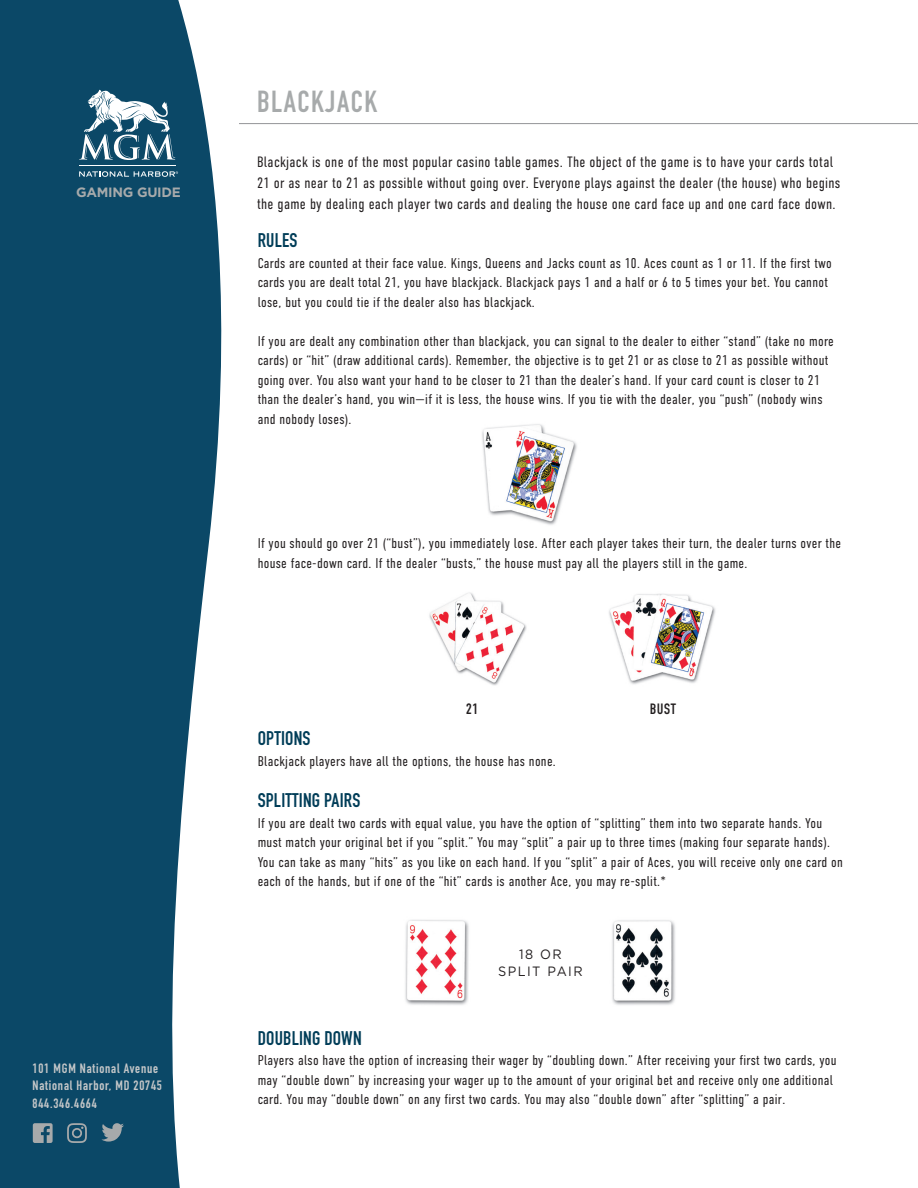
<style>
.page{position:relative;width:918px;height:1188px;background:#fff}
.page>*{position:absolute;margin:0;border:0;box-sizing:border-box;transform-origin:0 0}
.t1{font:700 30px "DIN Condensed";letter-spacing:.05em;color:#a7aaab}
.t2{font:700 19.5px "DIN Condensed";letter-spacing:.01em;color:#013d58}
.body_copy{font:300 15px/21px "DIN Condensed";letter-spacing:.02em;color:#231f20}
.body_copy-2{font:15px "DIN Condensed";letter-spacing:.02em;color:#231f20}
.body_copy-3{font:300 14.1px/19.5px "DIN Condensed";letter-spacing:.02em;color:#231f20}
.t3{font:13.5px/16.5px "Gotham";letter-spacing:.115em;color:#231f20;text-align:center;scale:.95 1}
.t4{font:700 13.5px "Gotham";letter-spacing:-.025em;color:#a7aaab}
.t5{font:700 13.35px/17.5px "DIN Condensed";letter-spacing:.06em;color:#c6c8c9}
</style>
<div class="page">
<svg style="left:0;top:0;width:222px;height:1188px;fill:#0b4867"></svg>
<hr style="left:79px;top:166px;width:96px;height:1px;background:#fff">
<svg style="left:79px;top:90px;width:96px;height:70px"></svg>
<svg style="left:79px;top:171px;width:99px;height:6px"></svg>
<svg style="left:33px;top:1123px;width:20px;height:20px"></svg>
<svg style="left:67px;top:1123px;width:20px;height:20px"></svg>
<svg style="left:101px;top:1123px;width:23px;height:19px"></svg>
<hr style="left:239px;top:123px;width:679px;height:1px;background:#939598">
<img style="left:482px;top:424px;width:95px;height:101px">
<img style="left:429px;top:592px;width:98px;height:94px">
<img style="left:609px;top:593px;width:107px;height:91px">
<img style="left:612px;top:920px;width:63px;height:85px">
<img style="left:405px;top:920px;width:64px;height:85px">
<p class="t4" style="left:76px;top:183px;width:106px">GAMING GUIDE</p>
<p class="t5" style="left:33px;top:1059px;width:131px">101 MGM National Avenue<br>National Harbor, MD 20745<br>844.346.4664</p>
<p class="t1" style="left:257px;top:82px;width:122px">BLACKJACK</p>
<p class="body_copy" style="left:257px;top:151px;width:585px">Blackjack is one of the most popular casino table games. The object of the game is to have your cards total<br>21 or as near to 21 as possible without going over. Everyone plays against the dealer (the house) who begins the game by dealing each player two cards and dealing the house one card face up and one card face down.</p>
<p class="t2" style="left:258px;top:227px;width:41px">RULES</p>
<p class="body_copy-3" style="left:258px;top:253px;width:576px">Cards are counted at their face value. Kings, Queens and Jacks count as 10. Aces count as 1 or 11. If the first two cards you are dealt total 21, you have blackjack. Blackjack pays 1 and a half or 6 to 5 times your bet. You cannot lose, but you could tie if the dealer also has blackjack.</p>
<p class="body_copy-3" style="left:258px;top:331px;width:578px">If you are dealt any combination other than blackjack, you can signal to the dealer to either “stand” (take no more cards) or “hit” (draw additional cards). Remember, the objective is to get 21 or as close to 21 as possible without going over. You also want your hand to be closer to 21 than the dealer’s hand. If your card count is closer to 21 than the dealer’s hand, you win—if it is less, the house wins. If you tie with the dealer, you “push” (nobody wins and nobody loses).</p>
<p class="body_copy-3" style="left:258px;top:534px;width:585px">If you should go over 21 (“bust”), you immediately lose. After each player takes their turn, the dealer turns over the house face-down card. If the dealer “busts,” the house must pay all the players still in the game.</p>
<p class="t2" style="left:258px;top:725px;width:54px">OPTIONS</p>
<p class="body_copy-2" style="left:466px;top:701px;width:14px">21</p>
<p class="body_copy-2" style="left:650px;top:701px;width:28px">BUST</p>
<p class="body_copy-3" style="left:258px;top:752px;width:300px">Blackjack players have all the options, the house has none.</p>
<p class="t2" style="left:258px;top:787px;width:104px">SPLITTING PAIRS</p>
<p class="body_copy-3" style="left:258px;top:813px;width:587px">If you are dealt two cards with equal value, you have the option of “splitting” them into two separate hands. You must match your original bet if you “split.” You may “split” a pair up to three times (making four separate hands).<br>You can take as many “hits” as you like on each hand. If you “split” a pair of Aces, you will receive only one card on each of the hands, but if one of the “hit” cards is another Ace, you may re-split.*</p>
<p class="t2" style="left:258px;top:1025px;width:105px">DOUBLING DOWN</p>
<p class="t3" style="left:498px;top:946px;width:91px">18 OR<br>SPLIT PAIR</p>
<p class="body_copy-3" style="left:258px;top:1051px;width:580px">Players also have the option of increasing their wager by “doubling down.” After receiving your first two cards, you may “double down” by increasing your wager up to the amount of your original bet and receive only one additional card. You may “double down” on any first two cards. You may also “double down” after “splitting” a pair.</p>
</div>
